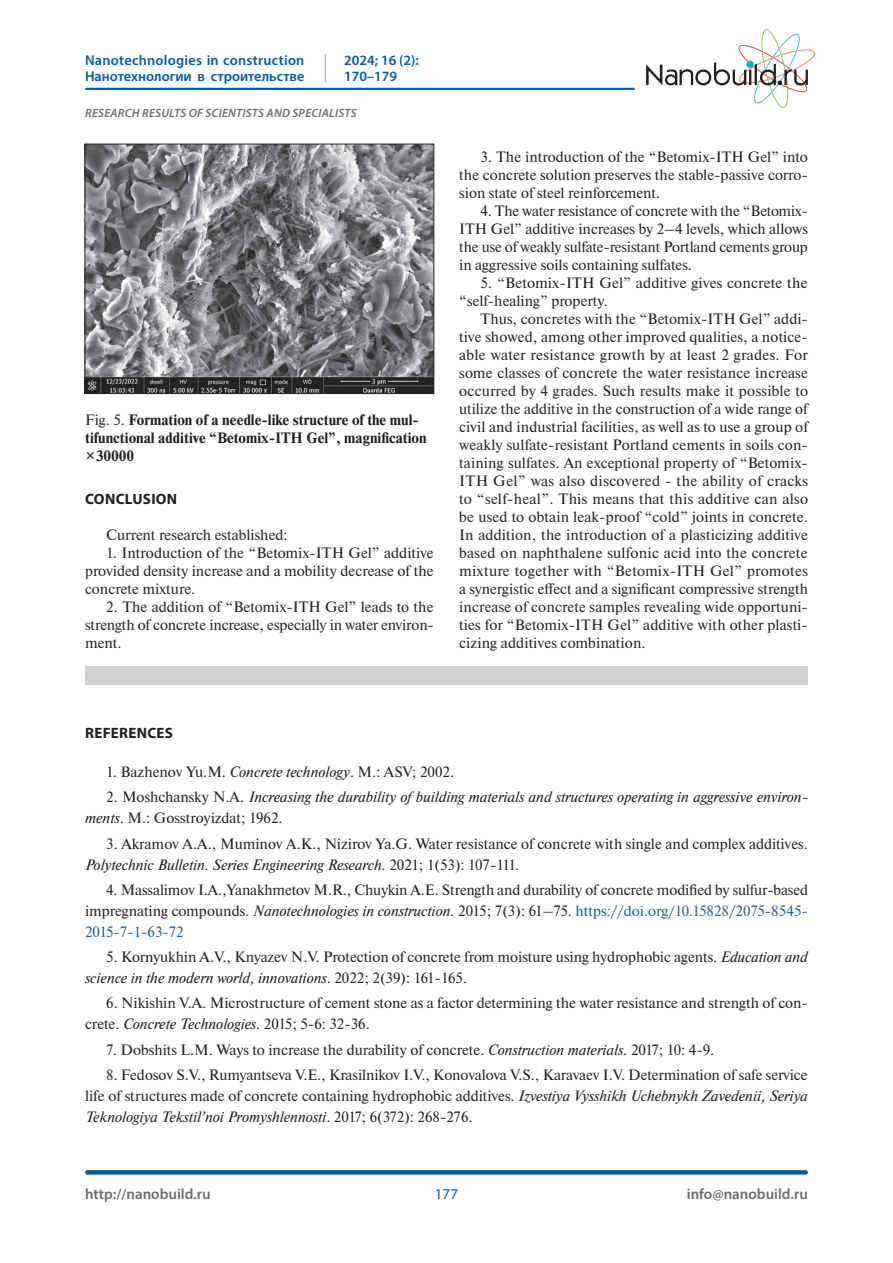
<style>
.page{position:relative;width:893px;height:1263px;background:#fff}
.page>*{position:absolute;margin:0;border:0;box-sizing:border-box;transform-origin:0 0}
.t1{font:15px/18px "Newton";color:#231f20;text-align:justify}
.t2{font:italic 15px/21px "Newton";color:#231f20}
.t3{font:700 15px/18px "Newton";color:#231f20}
.t4{font:600 15px "Myriad Pro";color:#6c6d70}
.t5{font:700 15px "Myriad Pro";letter-spacing:.02em;color:#231f20}
.t6{font:15px "Myriad Pro";color:#015ca3}
.t7{font:600 14.25px/16.5px "Myriad Pro";letter-spacing:.005em;color:#015ca3}
.t8{font:italic 600 12px "Myriad Pro";letter-spacing:.02em;color:#6c6d70}
.s1{font-weight:400}
.s2{font-style:italic}
.s3{font-style:normal}
.s4{color:#175d9e}
</style>
<div class="page">
<svg style="left:646px;top:29px;width:169px;height:79px"></svg>
<div style="left:87px;top:1170px;width:719px;height:5px;background:#015ca3"></div>
<hr style="left:86px;top:88px;width:548px;height:2px;background:#015ca3">
<svg style="left:325px;top:55px;width:1px;height:27px"></svg>
<img style="left:87px;top:146px;width:345px;height:246px">
<div style="left:85px;top:144px;width:349px;height:250px;border:1px solid #231f20"></div>
<div style="left:85px;top:666px;width:723px;height:18px;background:#d1d2d4"></div>
<p class="t7" style="left:85px;top:51px;width:221px">Nanotechnologies in construction<br>Нанотехнологии в строительстве</p>
<p class="t7" style="left:344px;top:51px;width:76px">2024; 16 (2):<br>170–179</p>
<p class="t8" style="left:85px;top:105px;width:273px">RESEARCH RESULTS OF SCIENTISTS AND SPECIALISTS</p>
<p class="t3" style="left:85px;top:411px;width:343px"><span class="s1">Fig. 5.</span> Formation of a needle-like structure of the mul&shy;tifunctional additive “Betomix-ITH Gel”, magnification ×30000</p>
<p class="t5" style="left:85px;top:489px;width:94px">CONCLUSION</p>
<p class="t1" style="left:106px;top:525px;width:183px">Current research established:</p>
<p class="t1" style="left:85px;top:543px;width:350px;text-indent:21px">1. Introduction of the “Betomix-ITH Gel” additive provided density increase and a mobility decrease of the concrete mixture.</p>
<p class="t1" style="left:85px;top:597px;width:350px;text-indent:21px">2. The addition of “Betomix-ITH Gel” leads to the strength of concrete increase, especially in water environ&shy;ment.</p>
<p class="t1" style="left:459px;top:147px;width:350px;text-indent:21px">3. The introduction of the “Betomix-ITH Gel” into the concrete solution preserves the stable-passive corro&shy;sion state of steel reinforcement.</p>
<p class="t1" style="left:459px;top:201px;width:350px;text-indent:21px">4. The water resistance of concrete with the “Betomix-ITH Gel” additive increases by 2–4 levels, which allows the use of weakly sulfate-resistant Portland cements group in aggressive soils containing sulfates.</p>
<p class="t1" style="left:459px;top:273px;width:350px;text-indent:21px">5. “Betomix-ITH Gel” additive gives concrete the “self-healing” property.</p>
<p class="t1" style="left:459px;top:309px;width:350px;text-indent:21px">Thus, concretes with the “Betomix-ITH Gel” addi&shy;tive showed, among other improved qualities, a notice&shy;able water resistance growth by at least 2 grades. For some classes of concrete the water resistance increase occurred by 4 grades. Such results make it possible to utilize the additive in the construction of a wide range of civil and industrial facilities, as well as to use a group of weakly sulfate-resistant Portland cements in soils con&shy;taining sulfates. An exceptional property of “Betomix-ITH Gel” was also discovered - the ability of cracks to “self-heal”. This means that this additive can also be used to obtain leak-proof “cold” joints in concrete.<br>In addition, the introduction of a plasticizing additive based on naphthalene sulfonic acid into the concrete mixture together with “Betomix-ITH Gel” promotes a synergistic effect and a significant compressive strength increase of concrete samples revealing wide opportuni&shy;ties for “Betomix-ITH Gel” additive with other plasti&shy;cizing additives combination.</p>
<p class="t5" style="left:85px;top:723px;width:89px">REFERENCES</p>
<p class="t1" style="left:106px;top:762px;width:349px">1. Bazhenov Yu.M. <span class="s2">Concrete technology</span>. M.: ASV; 2002.</p>
<p class="t2" style="left:85px;top:787px;width:724px;text-indent:21px"><span class="s3">2. Moshchansky N.A.</span> Increasing the durability of building materials and structures operating in aggressive environ&shy;ments<span class="s3">. M.: Gosstroyizdat; 1962.</span></p>
<p class="t1" style="left:85px;top:832px;width:724px;line-height:21px;text-indent:21px">3. Akramov A.A., Muminov A.K., Nizirov Ya.G. Water resistance of concrete with single and complex additives.<br><span class="s2">Polytechnic Bulletin. Series Engineering Research.</span> 2021; 1(53): 107-111.</p>
<p class="t1" style="left:85px;top:879px;width:724px;line-height:21px;text-indent:21px">4. Massalimov I.A.,Yanakhmetov M.R., Chuykin A.E. Strength and durability of concrete modified by sulfur-based impregnating compounds. <span class="s2">Nanotechnologies in construction.</span> 2015; 7(3): 61–75. <span class="s4">https://doi.org/10.15828/2075-8545- 2015-7-1-63-72</span></p>
<p class="t1" style="left:85px;top:946px;width:724px;line-height:21px;text-indent:21px">5. Kornyukhin A.V., Knyazev N.V. Protection of concrete from moisture using hydrophobic agents. <span class="s2">Education and science in the modern world, innovations</span>. 2022; 2(39): 161-165.</p>
<p class="t1" style="left:85px;top:992px;width:724px;line-height:21px;text-indent:21px">6. Nikishin V.A. Microstructure of cement stone as a factor determining the water resistance and strength of con&shy;crete. <span class="s2">Concrete Technologies</span>. 2015; 5-6: 32-36.</p>
<p class="t1" style="left:106px;top:1040px;width:609px">7. Dobshits L.M. Ways to increase the durability of concrete. <span class="s2">Construction materials.</span> 2017; 10: 4-9.</p>
<p class="t1" style="left:85px;top:1064px;width:724px;line-height:21px;text-indent:21px">8. Fedosov S.V., Rumyantseva V.E., Krasilnikov I.V., Konovalova V.S., Karavaev I.V. Determination of safe service life of structures made of concrete containing hydrophobic additives. <span class="s2">Izvestiya Vysshikh Uchebnykh Zavedenii, Seriya Teknologiya Tekstil’noi Promyshlennosti</span>. 2017; 6(372): 268-276.</p>
<p class="t4" style="left:85px;top:1184px;width:127px">http://nanobuild.ru</p>
<p class="t4" style="left:687px;top:1184px;width:123px">info@nanobuild.ru</p>
<p class="t6" style="left:435px;top:1185px;width:25px">177</p>
</div>
